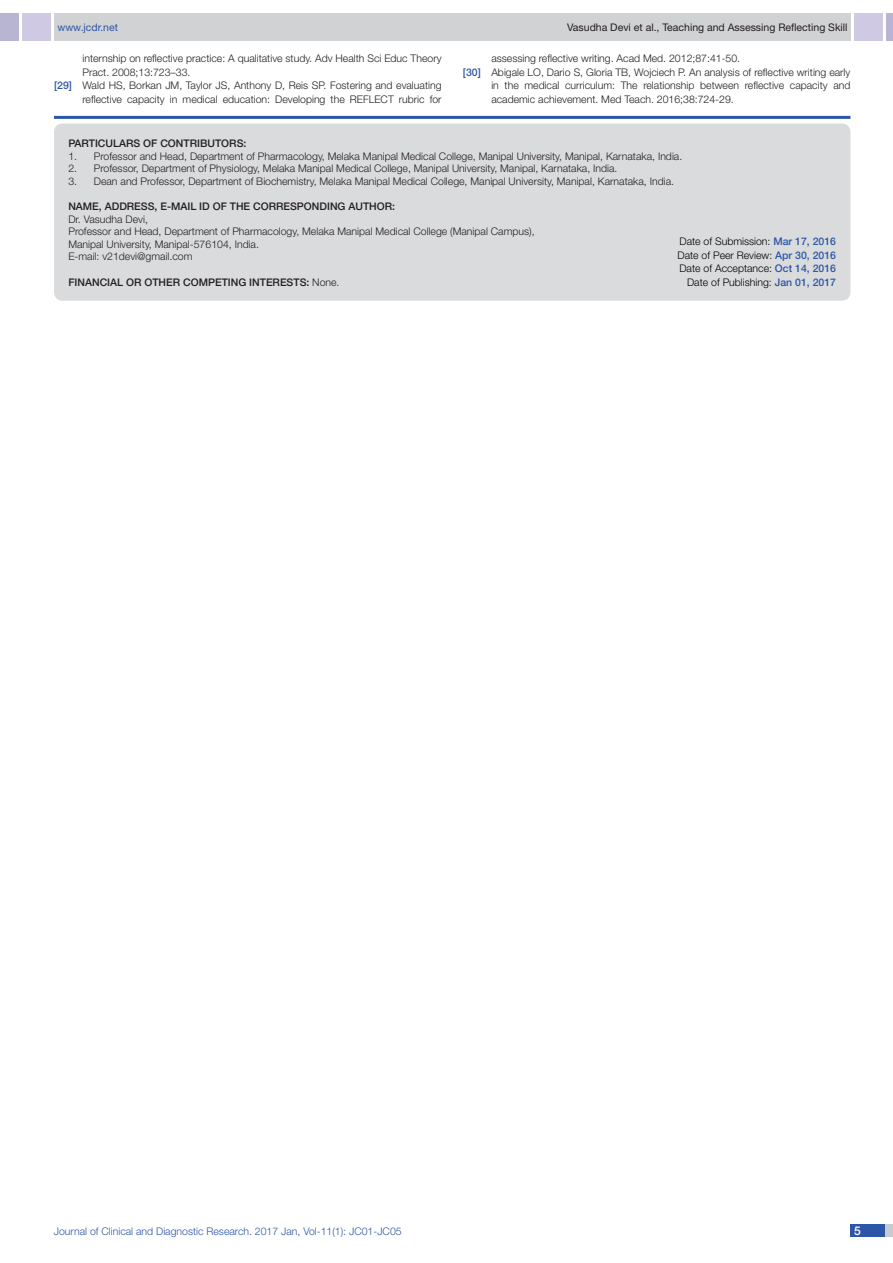
<style>
.page{position:relative;width:893px;height:1263px;background:#fff}
.page>*{position:absolute;margin:0;border:0;box-sizing:border-box;transform-origin:0 0}
.t1{font:500 12px "Helvetica Neue";color:#fff}
.t2{font:300 10.5px/12.6px "Helvetica Neue";color:#231f20}
.t3{font:500 10.5px "Helvetica Neue";color:#231f20}
.t4{font:300 10.5px/13.5px "Helvetica Neue";color:#000;text-align:right}
.t5{font:300 10.5px "Helvetica Neue";color:#2d56a6}
.t6{font:10.5px "Helvetica Neue";color:#231f20}
.t7{font:10.5px "Helvetica Neue";color:#2d56a6}
.s1{font-weight:500;color:#2d56a6}
.s2{font-weight:300}
</style>
<div class="page">
<div style="left:54px;top:13px;width:796px;height:28px;background:#d1d2d4"></div>
<div style="left:0;top:13px;width:19px;height:28px;background:#b7b5d2"></div>
<div style="left:22px;top:13px;width:29px;height:28px;background:#cfc9e3"></div>
<div style="left:886px;top:13px;width:7px;height:28px;background:#b7b5d2"></div>
<div style="left:854px;top:13px;width:29px;height:28px;background:#cfc9e3"></div>
<div style="left:850px;top:1224px;width:43px;height:13px;background:#c7cbcf"></div>
<div style="left:850px;top:1224px;width:35px;height:13px;background:#2d56a6"></div>
<hr style="left:54px;top:116px;width:796px;height:3px;background:#2d56a6">
<div style="left:54px;top:123px;width:796px;height:178px;background:#dadbdc;border-radius:9px"></div>
<p class="t7" style="left:57px;top:21px;width:62px">www.jcdr.net</p>
<p class="t6" style="left:567px;top:21px;width:282px">Vasudha Devi et al., Teaching and Assessing Reflecting Skill</p>
<p class="t2" style="left:82px;top:52px;width:361px">internship on reflective practice: A qualitative study. Adv Health Sci Educ Theory</p>
<p class="t2" style="left:82px;top:66px;width:109px">Pract. 2008;13:723–33.</p>
<p class="t2" style="left:54px;top:79px;width:389px"><span class="s1">[29]</span> Wald HS, Borkan JM, Taylor JS, Anthony D, Reis SP. Fostering and evaluating</p>
<p class="t2" style="left:82px;top:93px;width:361px">reflective capacity in medical education: Developing the REFLECT rubric for</p>
<p class="t2" style="left:491px;top:52px;width:250px">assessing reflective writing. Acad Med. 2012;87:41-50.</p>
<p class="t2" style="left:463px;top:66px;width:389px"><span class="s1">[30]</span> Abigale LO, Dario S, Gloria TB, Wojciech P. An analysis of reflective writing early</p>
<p class="t2" style="left:491px;top:79px;width:361px">in the medical curriculum: The relationship between reflective capacity and</p>
<p class="t2" style="left:491px;top:93px;width:244px">academic achievement. Med Teach. 2016;38:724-29.</p>
<p class="t3" style="left:68px;top:137px;width:28px">PARTICULA</p>
<p class="t3" style="left:126px;top:137px;width:78px">RS OF CONTRIBUT</p>
<p class="t3" style="left:221px;top:137px;width:27px">ORS:</p>
<p class="t2" style="left:68px;top:149px;width:615px">1. Professor and Head, Department of Pharmacology, Melaka Manipal Medical College, Manipal University, Manipal, Karnataka, India.</p>
<p class="t2" style="left:68px;top:162px;width:551px">2. Professor, Department of Physiology, Melaka Manipal Medical College, Manipal University, Manipal, Karnataka, India.</p>
<p class="t2" style="left:68px;top:174px;width:607px">3. Dean and Professor, Department of Biochemistry, Melaka Manipal Medical College, Manipal University, Manipal, Karnataka, India.</p>
<p class="t3" style="left:68px;top:200px;width:45px">NAM E, ADD</p>
<p class="t3" style="left:127px;top:200px;width:52px">RESS, E-MAIL</p>
<p class="t3" style="left:199px;top:200px;width:158px">ID OF TH E CORRESPONDI NG AUTH</p>
<p class="t3" style="left:377px;top:200px;width:20px">OR:</p>
<p class="t2" style="left:68px;top:212px;width:468px">Dr. Vasudha Devi,<br>Professor and Head, Department of Pharmacology, Melaka Manipal Medical College (Manipal Campus), Manipal University, Manipal-576104, India.<br>E-mail: v21devi@gmail.com</p>
<p class="t3" style="left:68px;top:275px;width:273px">Financial OR OTH ER COMPETI NG INTERESTS: <span class="s2">None.</span></p>
<p class="t4" style="left:677px;top:234px;width:160px">Date of Submission: <span class="s1">Mar 17, 2016<br></span>Date of Peer Review: <span class="s1">Apr 30, 2016<br></span>Date of Acceptance: <span class="s1">Oct 14, 2016<br></span>Date of Publishing: <span class="s1">Jan 01, 2017</span></p>
<p class="t5" style="left:54px;top:1225px;width:349px">Journal of Clinical and Diagnostic Research. 2017 Jan, Vol-11(1): JC01-JC05</p>
<p class="t1" style="left:854px;top:1223px;width:8px">5</p>
</div>
